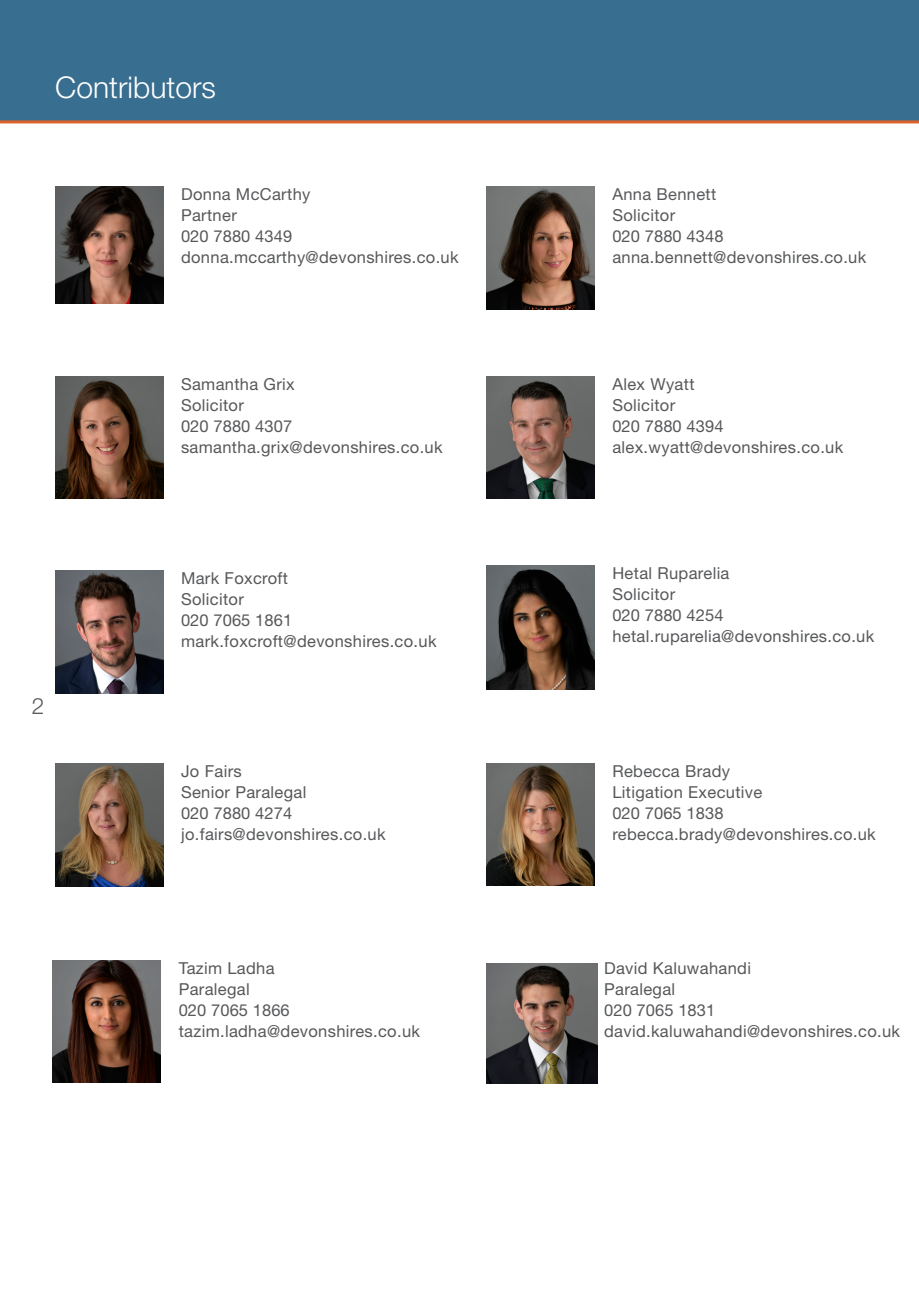
<style>
.page{position:relative;width:919px;height:1289px;background:#fff}
.page>*{position:absolute;margin:0;border:0;box-sizing:border-box;transform-origin:0 0}
.t1{font:300 30px "Helvetica Neue LT Std";color:#fff}
.t2{font:300 22.5px "Helvetica Neue LT Std";color:#57585a}
.t3{font:16.5px/21px "Helvetica Neue LT Std";letter-spacing:.02em;color:#57585a}
</style>
<div class="page">
<div style="left:0;top:0;width:918px;height:123px;background:#386e8f"></div>
<img style="left:55px;top:187px;width:108px;height:116px">
<img style="left:55px;top:376px;width:108px;height:122px">
<img style="left:55px;top:570px;width:108px;height:123px">
<img style="left:55px;top:763px;width:108px;height:124px">
<img style="left:53px;top:960px;width:108px;height:122px">
<img style="left:486px;top:187px;width:108px;height:123px">
<img style="left:486px;top:376px;width:108px;height:122px">
<img style="left:486px;top:565px;width:108px;height:124px">
<img style="left:486px;top:763px;width:108px;height:122px">
<img style="left:486px;top:963px;width:111px;height:120px">
<h1 class="t1" style="left:55px;top:69px;width:162px">Contributors</h1>
<p class="t3" style="left:181px;top:183px;width:279px">Donna McCarthy<br>Partner<br>020 7880 4349 donna.mccarthy@devonshires.co.uk</p>
<p class="t3" style="left:181px;top:373px;width:263px">Samantha Grix<br>Solicitor<br>020 7880 4307 samantha.grix@devonshires.co.uk</p>
<h2 class="t2" style="left:32px;top:692px;width:14px">2</h2>
<p class="t3" style="left:181px;top:567px;width:257px">Mark Foxcroft<br>Solicitor<br>020 7065 1861 mark.foxcroft@devonshires.co.uk</p>
<p class="t3" style="left:181px;top:760px;width:206px">Jo Fairs<br>Senior Paralegal<br>020 7880 4274 jo.fairs@devonshires.co.uk</p>
<p class="t3" style="left:179px;top:957px;width:243px">Tazim Ladha<br>Paralegal<br>020 7065 1866 tazim.ladha@devonshires.co.uk</p>
<p class="t3" style="left:612px;top:183px;width:255px">Anna Bennett<br>Solicitor<br>020 7880 4348 anna.bennett@devonshires.co.uk</p>
<p class="t3" style="left:612px;top:373px;width:232px">Alex Wyatt<br>Solicitor<br>020 7880 4394 alex.wyatt@devonshires.co.uk</p>
<p class="t3" style="left:612px;top:562px;width:263px">Hetal Ruparelia<br>Solicitor<br>020 7880 4254 hetal.ruparelia@devonshires.co.uk</p>
<p class="t3" style="left:612px;top:760px;width:265px">Rebecca Brady<br>Litigation Executive<br>020 7065 1838 rebecca.brady@devonshires.co.uk</p>
<p class="t3" style="left:604px;top:957px;width:297px">David Kaluwahandi<br>Paralegal<br>020 7065 1831 david.kaluwahandi@devonshires.co.uk</p>
</div>
